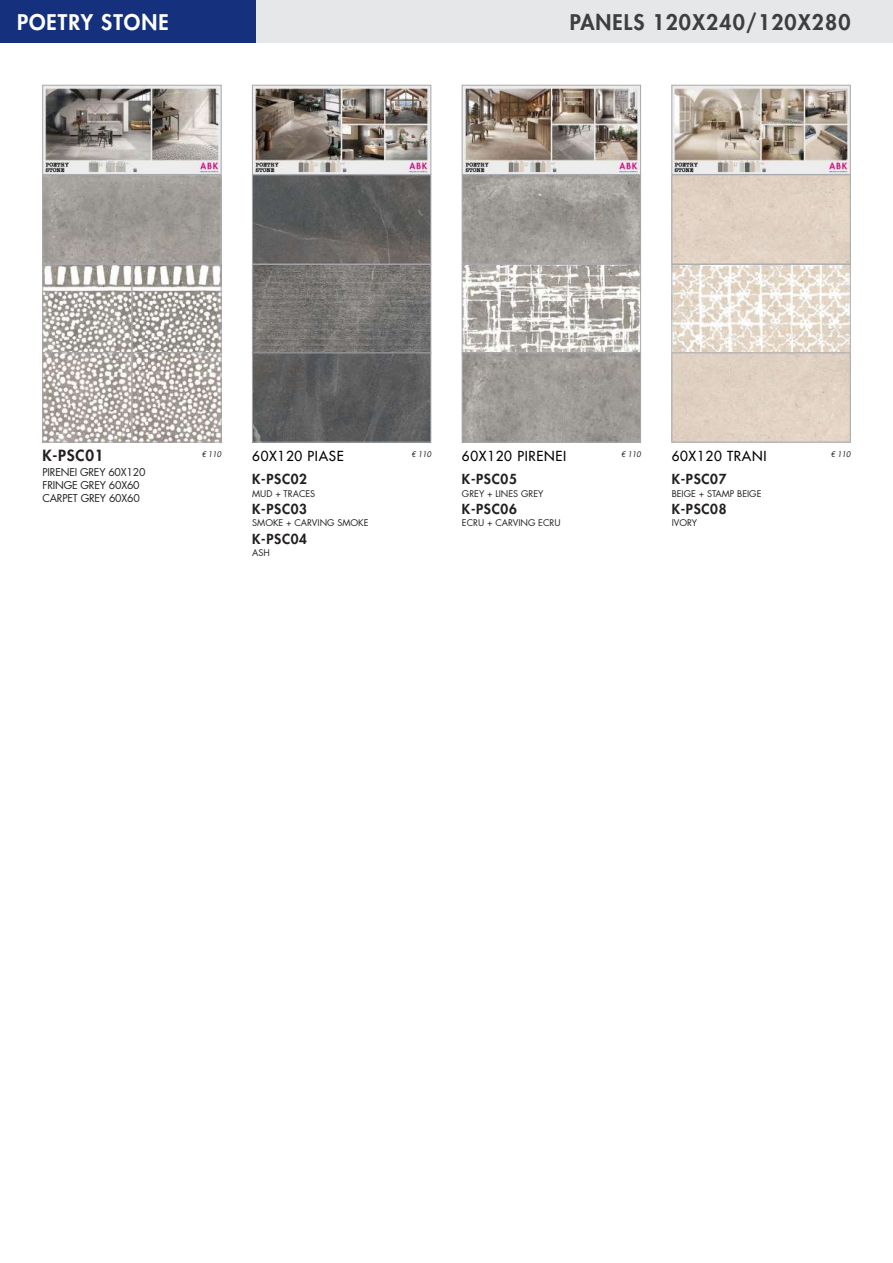
<style>
.page{position:relative;width:893px;height:1263px;background:#fff}
.page>*{position:absolute;margin:0;border:0;box-sizing:border-box;transform-origin:0 0}
.t1{font:800 21px "Futura Std";letter-spacing:.05em;color:#3e3e3f}
.t2{font:800 21px "Futura Std";letter-spacing:.05em;color:#fff}
.t3{font:800 15px "Futura Std";letter-spacing:.05em;color:#231f20}
.t4{font:800 13.5px "Futura Std";letter-spacing:.05em;color:#231f20}
.t5{font:500 13.5px "Futura Std";letter-spacing:.05em;color:#000}
.t6{font:10.5px/12.6px "Futura Std";letter-spacing:-.02em;color:#231f20}
.t7{font:9px "Futura Std";color:#231f20}
.t8{font:italic 500 7.5px "Futura Std";color:#231f20}
</style>
<div class="page">
<div style="left:0;top:0;width:255px;height:43px;background:#15317d"></div>
<div style="left:256px;top:0;width:637px;height:43px;background:#e6e7e9"></div>
<img style="left:254px;top:87px;width:175px;height:353px">
<div style="left:252px;top:175px;width:179px;height:89px;border:1px solid #a8a9ad"></div>
<img style="left:45px;top:87px;width:174px;height:353px">
<div style="left:43px;top:175px;width:178px;height:89px;border:1px solid #a8a9ad"></div>
<img style="left:464px;top:87px;width:175px;height:353px">
<div style="left:462px;top:175px;width:179px;height:89px;border:1px solid #a8a9ad"></div>
<img style="left:674px;top:87px;width:174px;height:353px">
<div style="left:672px;top:175px;width:178px;height:89px;border:1px solid #a8a9ad"></div>
<div style="left:252px;top:264px;width:179px;height:90px;border:1px solid #a8a9ad"></div>
<div style="left:43px;top:264px;width:89px;height:90px;border:1px solid #a8a9ad"></div>
<div style="left:132px;top:264px;width:89px;height:90px;border:1px solid #a8a9ad"></div>
<div style="left:462px;top:264px;width:179px;height:90px;border:1px solid #a8a9ad"></div>
<div style="left:672px;top:264px;width:178px;height:90px;border:1px solid #a8a9ad"></div>
<div style="left:252px;top:353px;width:179px;height:89px;border:1px solid #a8a9ad"></div>
<div style="left:43px;top:353px;width:89px;height:89px;border:1px solid #a8a9ad"></div>
<div style="left:132px;top:353px;width:89px;height:89px;border:1px solid #a8a9ad"></div>
<div style="left:462px;top:353px;width:179px;height:89px;border:1px solid #a8a9ad"></div>
<div style="left:672px;top:353px;width:178px;height:89px;border:1px solid #a8a9ad"></div>
<div style="left:672px;top:85px;width:178px;height:90px;border:1px solid #a8a9ad"></div>
<div style="left:462px;top:85px;width:179px;height:90px;border:1px solid #a8a9ad"></div>
<div style="left:252px;top:85px;width:179px;height:90px;border:1px solid #a8a9ad"></div>
<div style="left:43px;top:85px;width:178px;height:90px;border:1px solid #a8a9ad"></div>
<h1 class="t2" style="left:17px;top:9px;width:153px">POETRY STONE</h1>
<h1 class="t1" style="left:570px;top:9px;width:282px">PANELS 120X240/120X280</h1>
<h2 class="t3" style="left:43px;top:446px;width:62px">K-PSC01</h2>
<p class="t8" style="left:411px;top:449px;width:21px">€ 110</p>
<p class="t8" style="left:621px;top:449px;width:21px">€ 110</p>
<p class="t8" style="left:831px;top:449px;width:21px">€ 110</p>
<p class="t6" style="left:43px;top:466px;width:105px">PIRENEI GREY 60X120<br>FRINGE GREY 60X60<br>CARPET GREY 60X60</p>
<h3 class="t5" style="left:252px;top:447px;width:93px">60X120 PIASE</h3>
<h3 class="t5" style="left:462px;top:447px;width:106px">60X120 PIRENEI</h3>
<h3 class="t5" style="left:672px;top:447px;width:96px">60X120 TRANI</h3>
<p class="t8" style="left:202px;top:449px;width:21px">€ 110</p>
<h3 class="t4" style="left:252px;top:470px;width:56px">K-PSC02</h3>
<p class="t7" style="left:252px;top:487px;width:65px">MUD + TRACES</p>
<h3 class="t4" style="left:252px;top:500px;width:56px">K-PSC03</h3>
<p class="t7" style="left:252px;top:517px;width:118px">SMOKE + CARVING SMOKE</p>
<h3 class="t4" style="left:252px;top:530px;width:56px">K-PSC04</h3>
<p class="t7" style="left:252px;top:547px;width:19px">ASH</p>
<h3 class="t4" style="left:462px;top:470px;width:56px">K-PSC05</h3>
<p class="t7" style="left:462px;top:487px;width:83px">GREY + LINES GREY</p>
<h3 class="t4" style="left:462px;top:500px;width:56px">K-PSC06</h3>
<p class="t7" style="left:462px;top:517px;width:100px">ECRU + CARVING ECRU</p>
<h3 class="t4" style="left:672px;top:470px;width:56px">K-PSC07</h3>
<p class="t7" style="left:672px;top:487px;width:91px">BEIGE + STAMP BEIGE</p>
<h3 class="t4" style="left:672px;top:500px;width:56px">K-PSC08</h3>
<p class="t7" style="left:672px;top:517px;width:27px">IVORY</p>
</div>
